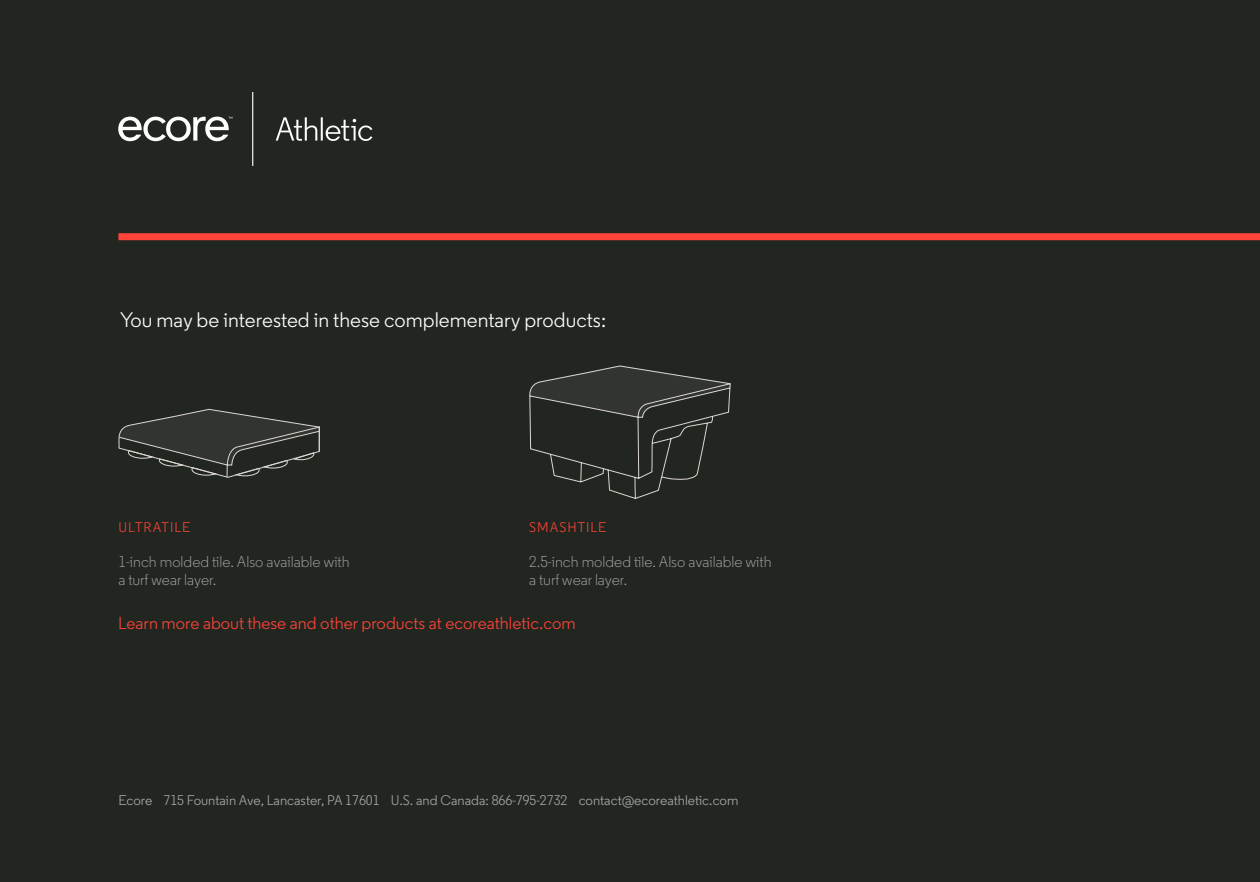
<style>
.page{position:relative;width:1260px;height:882px;background:#222620}
.page>*{position:absolute;margin:0;border:0;box-sizing:border-box;transform-origin:0 0}
.t1{font:21px "Regular";color:#fff}
.Contact_Info{font:17.5px "Regular";color:#ff4338}
.INT__Color_Names{font:300 15.75px/17.5px "Regular";color:#aaa9a8}
.Contact_Info-2{font:14px "Regular";color:#aaa9a8}
.INT__Color_Names-2{font:14px "Regular";letter-spacing:.075em;color:#ff4338}
</style>
<div class="page">
<div style="left:118px;top:233px;width:1142px;height:7px;background:#ff4338"></div>
<svg style="left:276px;top:117px;width:96px;height:24px"></svg>
<svg style="left:118px;top:117px;width:114px;height:24px"></svg>
<svg style="left:252px;top:92px;width:1px;height:74px"></svg>
<svg style="left:529px;top:365px;width:202px;height:134px"></svg>
<svg style="left:118px;top:409px;width:202px;height:69px"></svg>
<p class="t1" style="left:120px;top:307px;width:487px">You may be interested in these complementary products:</p>
<p class="INT__Color_Names-2" style="left:118px;top:519px;width:74px">ULTRATILE</p>
<p class="INT__Color_Names" style="left:118px;top:553px;width:233px">1-inch molded tile. Also available with a turf wear layer.</p>
<p class="INT__Color_Names-2" style="left:529px;top:519px;width:79px">SMASHTILE</p>
<p class="INT__Color_Names" style="left:529px;top:553px;width:244px">2.5-inch molded tile. Also available with a turf wear layer.</p>
<p class="Contact_Info" style="left:118px;top:612px;width:459px">Learn more about these and other products at ecoreathletic.com</p>
<p class="Contact_Info-2" style="left:118px;top:792px;width:622px">Ecore 715 Fountain Ave, Lancaster, PA 17601 U.S. and Canada: 866-795-2732 contact@ecoreathletic.com</p>
</div>
